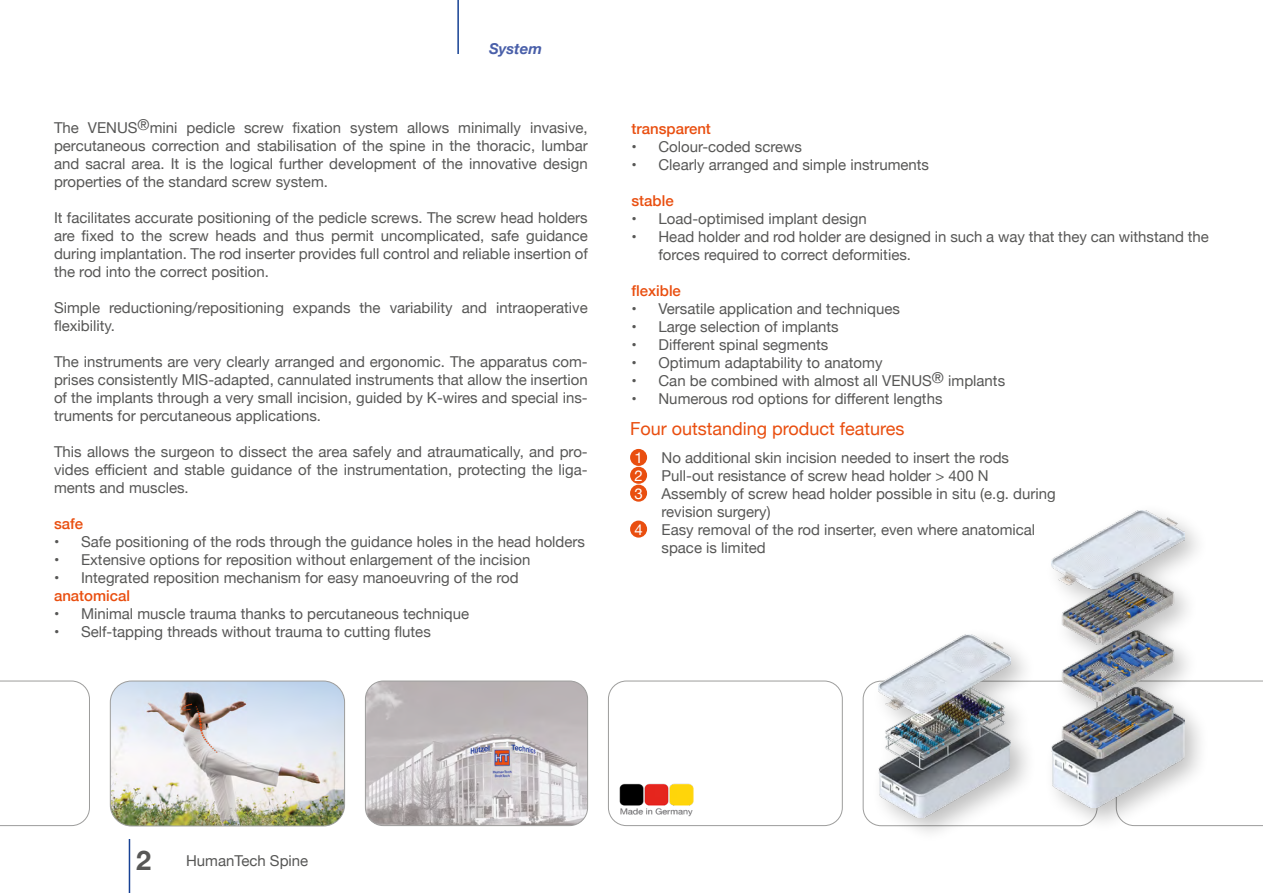
<style>
.page{position:relative;width:1263px;height:893px;background:#fff}
.page>*{position:absolute;margin:0;border:0;box-sizing:border-box;transform-origin:0 0}
.t1{font:700 27px "Helvetica Neue";color:#575756}
.t2{font:18px "Helvetica Neue";color:#e94e0f}
.t3{font:15px/18px "Helvetica Neue";color:#575756;text-align:justify}
.t4{font:500 15px "Helvetica Neue";color:#e94e0f}
.t5{font:italic 700 15px "Helvetica Neue";color:#495fa9}
.s1{color:#fff}
</style>
<div class="page">
<hr style="left:129px;top:839px;width:1px;height:54px;background:#164194">
<hr style="left:457px;top:0;width:2px;height:54px;background:#164194">
<div style="left:608px;top:681px;width:234px;height:145px;border:1px solid #9d9d9c;border-radius:18px"></div>
<img style="left:110px;top:681px;width:235px;height:145px">
<div style="left:110px;top:681px;width:235px;height:145px;border:1px solid #9d9d9c;border-radius:21px"></div>
<img style="left:180px;top:702px;width:38px;height:52px">
<svg style="left:0;top:681px;width:90px;height:145px"></svg>
<img style="left:365px;top:681px;width:223px;height:145px">
<div style="left:365px;top:681px;width:223px;height:145px;border:1px solid #9d9d9c;border-radius:18px"></div>
<svg style="left:1211px;top:681px;width:52px;height:145px"></svg>
<img style="left:620px;top:783px;width:73px;height:34px">
<div style="left:630px;top:521px;width:17px;height:17px;background:#e94e0f;border-radius:50%"></div>
<div style="left:630px;top:485px;width:17px;height:17px;background:#e94e0f;border-radius:50%"></div>
<div style="left:630px;top:467px;width:17px;height:17px;background:#e94e0f;border-radius:50%"></div>
<div style="left:630px;top:449px;width:17px;height:17px;background:#e94e0f;border-radius:50%"></div>
<div style="left:869px;top:626px;width:168px;height:218px;background:#000;opacity:.25"></div>
<img style="left:878px;top:635px;width:133px;height:182px">
<div style="left:1043px;top:501px;width:168px;height:333px;background:#000;opacity:.25"></div>
<img style="left:1051px;top:510px;width:133px;height:297px">
<p class="t5" style="left:489px;top:37px;width:55px">System</p>
<p class="t3" style="left:54px;top:120px;width:535px">The VENUS®mini pedicle screw fixation system allows minimally invasive, percutaneous correction and stabilisation of the spine in the thoracic, lumbar and sacral area. It is the logical further development of the innovative design properties of the standard screw system.</p>
<p class="t3" style="left:54px;top:210px;width:535px">It facilitates accurate positioning of the pedicle screws. The screw head holders are fixed to the screw heads and thus permit uncomplicated, safe guidance during implantation. The rod inserter provides full control and reliable insertion of the rod into the correct position.</p>
<p class="t3" style="left:54px;top:300px;width:535px">Simple reductioning/repositioning expands the variability and intraoperative flexibility.</p>
<p class="t3" style="left:54px;top:354px;width:535px">The instruments are very clearly arranged and ergonomic. The apparatus com&shy;prises consistently MIS-adapted, cannulated instruments that allow the insertion of the implants through a very small incision, guided by K-wires and special ins&shy;truments for percutaneous applications.</p>
<p class="t3" style="left:54px;top:444px;width:535px">This allows the surgeon to dissect the area safely and atraumatically, and pro&shy;vides efficient and stable guidance of the instrumentation, protecting the liga&shy;ments and muscles.</p>
<p class="t4" style="left:54px;top:512px;width:31px">safe</p>
<p class="t3" style="left:54px;top:534px;width:533px">• Safe positioning of the rods through the guidance holes in the head holders</p>
<p class="t3" style="left:54px;top:552px;width:478px">• Extensive options for reposition without enlargement of the incision</p>
<p class="t3" style="left:54px;top:570px;width:466px">• Integrated reposition mechanism for easy manoeuvring of the rod</p>
<p class="t4" style="left:54px;top:584px;width:78px">anatomical</p>
<p class="t3" style="left:54px;top:606px;width:417px">• Minimal muscle trauma thanks to percutaneous technique</p>
<p class="t3" style="left:54px;top:624px;width:378px">• Self-tapping threads without trauma to cutting flutes</p>
<p class="t4" style="left:631px;top:116px;width:81px">transparent</p>
<p class="t3" style="left:631px;top:138px;width:172px">• Colour-coded screws</p>
<p class="t3" style="left:631px;top:156px;width:299px">• Clearly arranged and simple instruments</p>
<p class="t4" style="left:631px;top:188px;width:44px">stable</p>
<p class="t3" style="left:631px;top:210px;width:237px">• Load-optimised implant design</p>
<p class="t3" style="left:658px;top:228px;width:552px;text-indent:-27px">• Head holder and rod holder are designed in such a way that they can withstand the forces required to correct deformities.</p>
<p class="t4" style="left:631px;top:278px;width:51px">flexible</p>
<p class="t3" style="left:631px;top:300px;width:270px">• Versatile application and techniques</p>
<p class="t3" style="left:631px;top:318px;width:209px">• Large selection of implants</p>
<p class="t3" style="left:631px;top:336px;width:198px">• Different spinal segments</p>
<p class="t3" style="left:631px;top:354px;width:252px">• Optimum adaptability to anatomy</p>
<p class="t3" style="left:631px;top:372px;width:375px">• Can be combined with almost all VENUS® implants</p>
<p class="t3" style="left:631px;top:390px;width:313px">• Numerous rod options for different lengths</p>
<p class="t2" style="left:630px;top:416px;width:276px">Four outstanding product features</p>
<p class="t3" style="left:634px;top:449px;width:376px"><span class="s1">1</span> No additional skin incision needed to insert the rods</p>
<p class="t3" style="left:634px;top:467px;width:356px"><span class="s1">2</span> Pull-out resistance of screw head holder &gt; 400 N</p>
<p class="t3" style="left:634px;top:485px;width:423px"><span class="s1">3</span> Assembly of screw head holder possible in situ (e.g. during</p>
<p class="t3" style="left:661px;top:503px;width:111px">revision surgery)</p>
<p class="t3" style="left:634px;top:521px;width:402px"><span class="s1">4</span> Easy removal of the rod inserter, even where anatomical</p>
<p class="t3" style="left:661px;top:539px;width:106px">space is limited</p>
<h1 class="t1" style="left:136px;top:840px;width:17px">2</h1>
<p class="t3" style="left:186px;top:852px;width:124px">HumanTech Spine</p>
</div>
